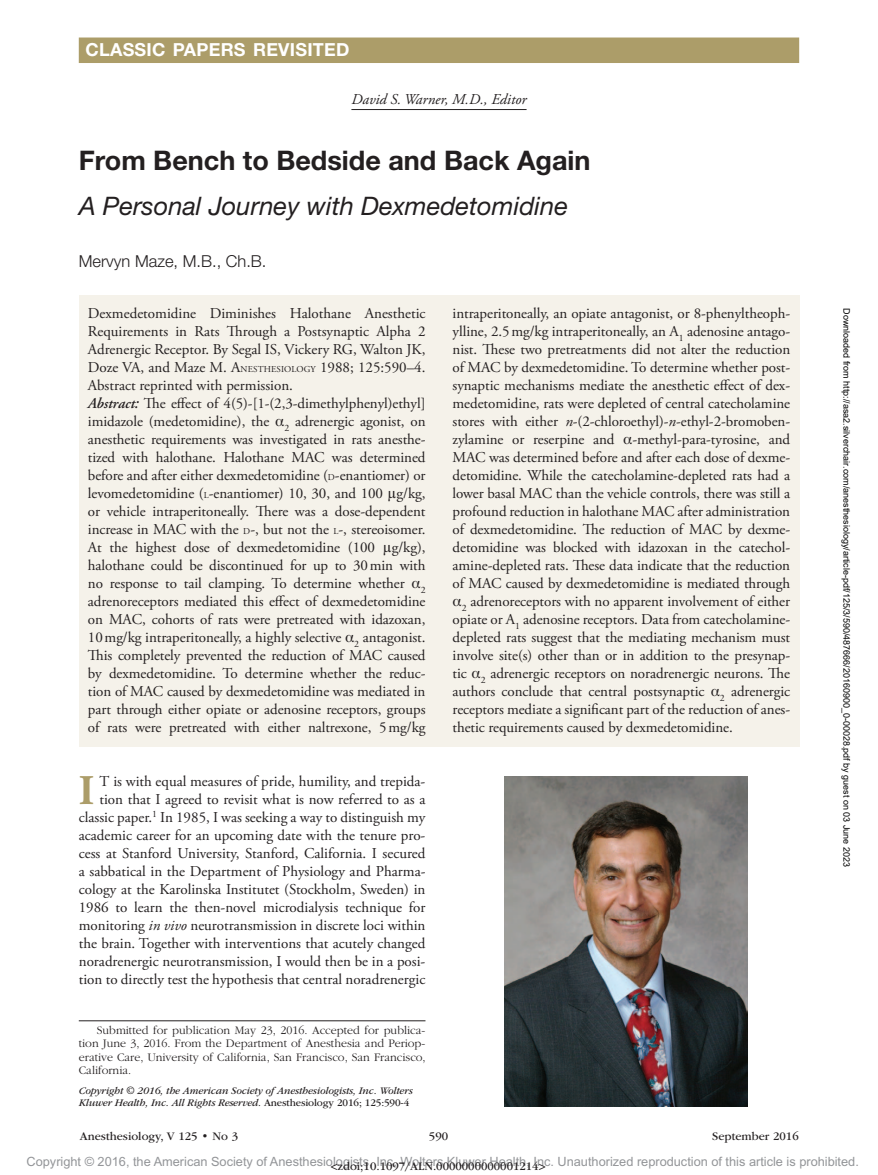
<style>
.page{position:relative;width:878px;height:1175px;background:#fff}
.page>*{position:absolute;margin:0;border:0;box-sizing:border-box;transform-origin:0 0}
.t1{font:700 42.15px "Adobe Garamond Pro";color:#ac9d69}
.t2{font:700 27px "Helvetica Neue LT Std";color:#231f20}
.t3{font:italic 25.5px "Helvetica Neue LT Std";color:#231f20}
.t4{font:700 18px "Helvetica Neue LT Std";letter-spacing:.015em;color:#fff}
.t5{font:300 16.5px "Helvetica Neue LT Std";color:#231f20}
.t6{font:15px/18px "Adobe Garamond Pro";letter-spacing:-.005em;color:#231f20;text-align:right}
.t7{font:italic 15px "Adobe Garamond Pro";color:#231f20}
.t8{font:12.75px "Arial MT Std";color:#939598}
.t9{font:300 12px/13.5px "ITC Garamond Std";color:#231f20;text-align:justify}
.t10{font:12px "ITC Garamond Std";color:#231f20}
.t11{font:italic 10.5px/12px "ITC Garamond Std";letter-spacing:-.01em;color:#231f20}
.t12{font:9px "Arial";color:#000}
.s1{font-size:9px}
.s2{font-weight:600;font-style:italic}
.s3{font-family:"Gandhari Unicode"}
.s4{font-style:italic}
.s5{font-style:normal}
</style>
<div class="page">
<div style="left:79px;top:295px;width:720px;height:451px;background:#f5f2ea"></div>
<hr style="left:79px;top:1020px;width:346px;height:1px;background:#231f20">
<hr style="left:351px;top:109px;width:175px;height:1px;background:#231f20">
<img style="left:504px;top:777px;width:243px;height:329px">
<div style="left:79px;top:38px;width:720px;height:25px;background:#ac9d69"></div>
<p class="t4" style="left:86px;top:38px;width:265px">CLASSIC PAPERS REVISITED</p>
<p class="t7" style="left:351px;top:90px;width:177px">David S. Warner, M.D., Editor</p>
<h2 class="t2" style="left:79px;top:144px;width:513px">From Bench to Bedside and Back Again</h2>
<h3 class="t3" style="left:79px;top:190px;width:490px">A Personal Journey with Dexmedetomidine</h3>
<p class="t5" style="left:79px;top:251px;width:189px">Mervyn Maze, M.B., Ch.B.</p>
<p class="t6" style="left:88px;top:304px;width:339px;text-align:left">Dexmedetomidine Diminishes Halothane Anesthetic Requirements in Rats Through a Postsynaptic Alpha 2<br>Adrenergic Receptor. By Segal IS, Vickery RG, Walton JK, Doze VA, and Maze M. A<span class="s1">nesthesiology</span> 1988; 125:590–4.<br>Abstract reprinted with permission.<br><span class="s2">Abstract:</span> The effect of 4(5)-[1-(2,3-dimethylphenyl)ethyl] imidazole (medetomidine), the <span class="s3">α</span><sub>2</sub> adrenergic agonist, on anesthetic requirements was investigated in rats anesthe&shy;tized with halothane. Halothane MAC was determined before and after either dexmedetomidine (<span class="s1">d</span> -enantiomer) or levomedetomidine (<span class="s1">l</span>-enantiomer) 10, 30, and 100 <span class="s3">μ</span>g/kg, or vehicle intraperitoneally. There was a dose-dependent increase in MAC with the <span class="s1">d</span> -, but not the <span class="s1">l</span>-, stereoisomer.<br>At the highest dose of dexmedetomidine (100 <span class="s3">μ</span>g/kg), halothane could be discontinued for up to 30min with no response to tail clamping. To determine whether <span class="s3">α</span><sub>2 </sub>adrenoreceptors mediated this effect of dexmedetomidine on MAC, cohorts of rats were pretreated with idazoxan, 10mg/kg intraperitoneally, a highly selective <span class="s3">α</span><sub>2</sub> antagonist.<br>This completely prevented the reduction of MAC caused by dexmedetomidine. To determine whether the reduc&shy;tion of MAC caused by dexmedetomidine was mediated in part through either opiate or adenosine receptors, groups of rats were pretreated with either naltrexone, 5mg/kg</p>
<p class="t6" style="left:452px;top:304px;width:339px;text-align:justify">intraperitoneally, an opiate antagonist, or 8-phenyltheoph&shy;ylline, 2.5mg/kg intraperitoneally, an A<sub>1</sub> adenosine antago&shy;nist. These two pretreatments did not alter the reduction of MAC by dexmedetomidine. To determine whether post&shy;synaptic mechanisms mediate the anesthetic effect of dex&shy;medetomidine, rats were depleted of central catecholamine stores with either <span class="s4">n</span>-(2-chloroethyl)-<span class="s4">n</span>-ethyl-2-bromoben&shy;zylamine or reserpine and <span class="s3">α</span>-methyl-para-tyrosine, and MAC was determined before and after each dose of dexme&shy;detomidine. While the catecholamine-depleted rats had a lower basal MAC than the vehicle controls, there was still a profound reduction in halothane MAC after administration of dexmedetomidine. The reduction of MAC by dexme&shy;detomidine was blocked with idazoxan in the catechol&shy;amine-depleted rats. These data indicate that the reduction of MAC caused by dexmedetomidine is mediated through <span class="s3">α</span><sub>2</sub> adrenoreceptors with no apparent involvement of either opiate or A<sub>1</sub> adenosine receptors. Data from catecholamine&shy;depleted rats suggest that the mediating mechanism must involve site(s) other than or in addition to the presynap&shy;tic <span class="s3">α</span><sub>2</sub> adrenergic receptors on noradrenergic neurons. The authors conclude that central postsynaptic <span class="s3">α</span><sub>2</sub> adrenergic receptors mediate a significant part of the reduction of anes&shy;thetic requirements caused by dexmedetomidine.</p>
<p class="t6" style="left:79px;top:773px;width:348px">t is with equal measures of pride, humility, and trepida&shy;tion that I agreed to revisit what is now referred to as a classic paper.<sup>1</sup> In 1985, I was seeking a way to distinguish my academic career for an upcoming date with the tenure pro&shy;cess at Stanford University, Stanford, California. I secured a sabbatical in the Department of Physiology and Pharma&shy;cology at the Karolinska Institutet (Stockholm, Sweden) in 1986 to learn the then-novel microdialysis technique for monitoring <span class="s4">in vivo</span> neurotransmission in discrete loci within the brain. Together with interventions that acutely changed noradrenergic neurotransmission, I would then be in a posi&shy;tion to directly test the hypothesis that central noradrenergic</p>
<h1 class="t1" style="left:79px;top:766px;width:17px">I</h1>
<p class="t9" style="left:79px;top:1023px;width:348px;text-indent:18px">Submitted for publication May 23, 2016. Accepted for publica&shy;tion June 3, 2016. From the Department of Anesthesia and Periop&shy;erative Care, University of California, San Francisco, San Francisco, California.</p>
<p class="t11" style="left:79px;top:1084px;width:335px">Copyright © 2016, the American Society of Anesthesiologists, Inc. Wolters<br>Kluwer Health, Inc. All Rights Reserved. <span class="s5">Anesthesiology 2016; 125:590-4</span></p>
<p class="t10" style="left:80px;top:1130px;width:160px">Anesthesiology, V 125 • No 3</p>
<p class="t10" style="left:429px;top:1130px;width:21px">590</p>
<p class="t10" style="left:712px;top:1130px;width:88px">September 2016</p>
<p class="t12" style="left:850px;top:308px;width:560px;rotate:90deg">Downloaded from http://asa2.silverchair.com/anesthesiology/article-pdf/125/3/590/487666/20160900_0-00028.pdf by guest on 03 June 2023</p>
<p class="t8" style="left:27px;top:1154px;width:833px">Copyright © 2016, the American Society of Anesthesiologists, Inc. Wolters Kluwer Health, Inc. Unauthorized reproduction of this article is prohibited.</p>
<p class="t10" style="left:330px;top:1159px;width:216px">&lt;zdoi;10.1097/ALN.0000000000001214&gt;</p>
</div>
